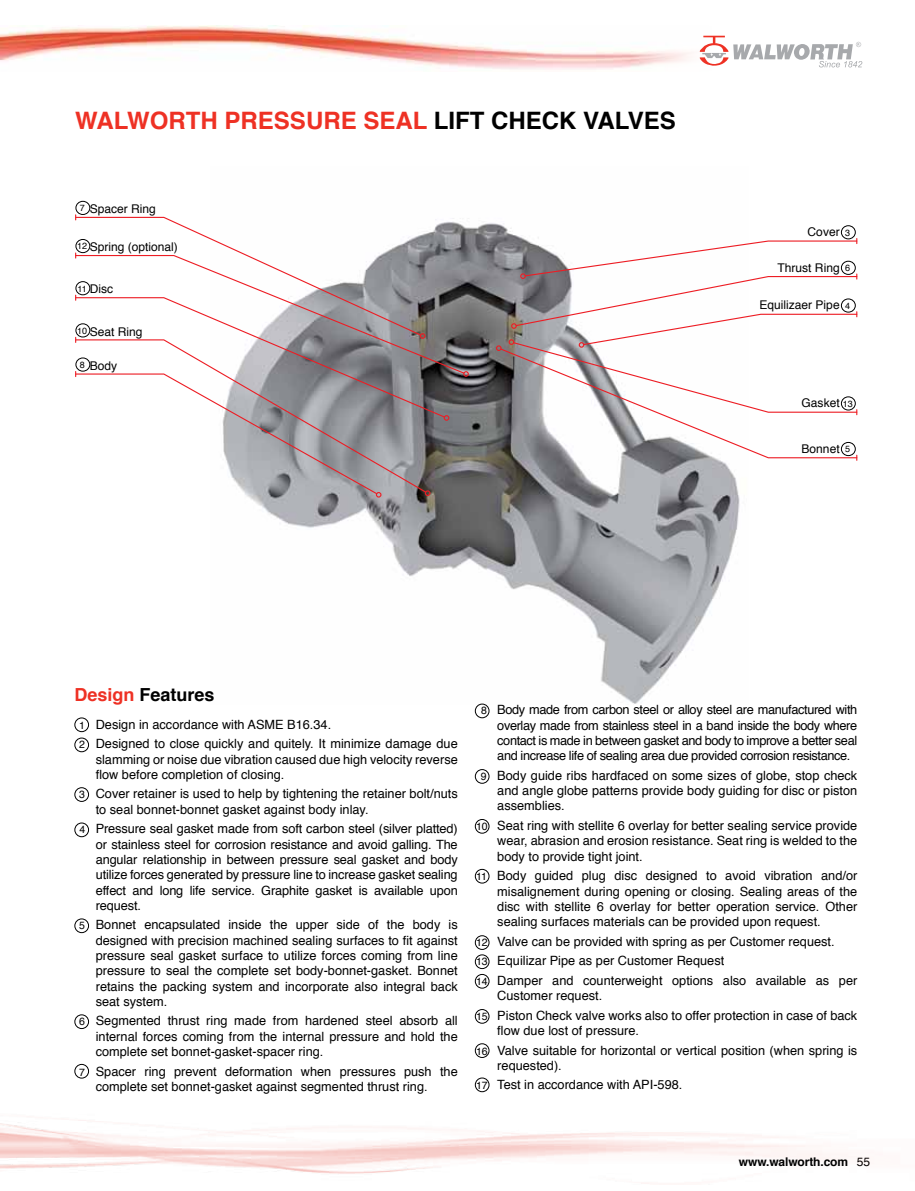
<style>
.page{position:relative;width:915px;height:1191px;background:#fff}
.page>*{position:absolute;margin:0;border:0;box-sizing:border-box;transform-origin:0 0}
.t1{font:700 24px "Helvetica";color:#ee3124}
.t2{font:700 18px "Helvetica";color:#000}
.t3{font:12.75px/15.3px "Helvetica";color:#000}
.t4{font:12px "Helvetica";color:#000}
.t5{font:700 12px "Helvetica";letter-spacing:-.01em;color:#000}
.t6{font:9px "Helvetica";color:#000}
.s1{color:#000}
.s2{color:#ee3124}
.s3{font-size:10.5px}
.s4{font-weight:400}
</style>
<div class="page">
<svg style="left:716px;top:36px;width:146px;height:31px"></svg>
<img style="left:0;top:26px;width:716px;height:44px">
<img style="left:249px;top:218px;width:491px;height:486px">
<svg style="left:496px;top:238px;width:361px;height:222px"></svg>
<svg style="left:443px;top:415px;width:6px;height:6px"></svg>
<svg style="left:381px;top:374px;width:46px;height:119px;background:#8d8a8f"></svg>
<svg style="left:424px;top:490px;width:6px;height:6px"></svg>
<svg style="left:75px;top:374px;width:306px;height:123px"></svg>
<svg style="left:75px;top:254px;width:390px;height:120px"></svg>
<svg style="left:463px;top:371px;width:5px;height:6px"></svg>
<svg style="left:75px;top:215px;width:350px;height:127px"></svg>
<div style="left:840px;top:225px;width:15px;height:14px;border:1px solid #000;border-radius:50%"></div>
<div style="left:840px;top:261px;width:15px;height:14px;border:1px solid #000;border-radius:50%"></div>
<div style="left:840px;top:299px;width:15px;height:13px;border:1px solid #000;border-radius:50%"></div>
<div style="left:840px;top:396px;width:15px;height:14px;border:1px solid #000;border-radius:50%"></div>
<div style="left:840px;top:442px;width:15px;height:14px;border:1px solid #000;border-radius:50%"></div>
<div style="left:76px;top:281px;width:14px;height:14px;border:1px solid #000;border-radius:50%"></div>
<div style="left:76px;top:323px;width:14px;height:14px;border:1px solid #000;border-radius:50%"></div>
<div style="left:76px;top:358px;width:14px;height:13px;border:1px solid #000;border-radius:50%"></div>
<div style="left:76px;top:201px;width:14px;height:14px;border:1px solid #000;border-radius:50%"></div>
<div style="left:76px;top:239px;width:14px;height:14px;border:1px solid #000;border-radius:50%"></div>
<div style="left:74px;top:717px;width:15px;height:15px;border:1px solid #000;border-radius:50%"></div>
<div style="left:74px;top:737px;width:15px;height:15px;border:1px solid #000;border-radius:50%"></div>
<div style="left:74px;top:787px;width:15px;height:14px;border:1px solid #000;border-radius:50%"></div>
<div style="left:74px;top:822px;width:15px;height:15px;border:1px solid #000;border-radius:50%"></div>
<div style="left:74px;top:918px;width:15px;height:15px;border:1px solid #000;border-radius:50%"></div>
<div style="left:74px;top:1014px;width:15px;height:15px;border:1px solid #000;border-radius:50%"></div>
<div style="left:74px;top:1064px;width:15px;height:14px;border:1px solid #000;border-radius:50%"></div>
<div style="left:475px;top:1077px;width:14px;height:15px;border:1px solid #000;border-radius:50%"></div>
<div style="left:475px;top:1043px;width:14px;height:14px;border:1px solid #000;border-radius:50%"></div>
<div style="left:475px;top:1009px;width:14px;height:14px;border:1px solid #000;border-radius:50%"></div>
<div style="left:475px;top:974px;width:14px;height:14px;border:1px solid #000;border-radius:50%"></div>
<div style="left:475px;top:954px;width:14px;height:15px;border:1px solid #000;border-radius:50%"></div>
<div style="left:475px;top:935px;width:14px;height:14px;border:1px solid #000;border-radius:50%"></div>
<div style="left:475px;top:869px;width:14px;height:14px;border:1px solid #000;border-radius:50%"></div>
<div style="left:475px;top:819px;width:14px;height:14px;border:1px solid #000;border-radius:50%"></div>
<div style="left:475px;top:769px;width:14px;height:14px;border:1px solid #000;border-radius:50%"></div>
<div style="left:475px;top:703px;width:14px;height:15px;border:1px solid #000;border-radius:50%"></div>
<h1 class="t1" style="left:75px;top:101px;width:602px">WALWORTH PRESSURE SEAL <span class="s1">LIFT CHECK VALVES</span></h1>
<p class="t4" style="left:90px;top:200px;width:68px">Spacer Ring</p>
<p class="t4" style="left:90px;top:238px;width:90px">Spring (optional)</p>
<p class="t6" style="left:80px;top:201px;width:7px">7</p>
<p class="t6" style="left:77px;top:239px;width:12px">12</p>
<p class="t4" style="left:90px;top:280px;width:25px">Disc</p>
<p class="t4" style="left:90px;top:322px;width:54px">Seat Ring</p>
<p class="t4" style="left:90px;top:356px;width:29px">Body</p>
<p class="t6" style="left:77px;top:281px;width:11px">11</p>
<p class="t6" style="left:77px;top:324px;width:12px">10</p>
<p class="t6" style="left:80px;top:358px;width:7px">8</p>
<p class="t4" style="left:807px;top:223px;width:34px">Cover</p>
<p class="t4" style="left:777px;top:258px;width:64px">Thrust Ring</p>
<p class="t4" style="left:759px;top:296px;width:82px">Equilizaer Pipe</p>
<p class="t6" style="left:844px;top:226px;width:7px">3</p>
<p class="t6" style="left:844px;top:261px;width:7px">6</p>
<p class="t6" style="left:844px;top:299px;width:7px">4</p>
<p class="t4" style="left:801px;top:394px;width:40px">Gasket</p>
<p class="t4" style="left:801px;top:439px;width:40px">Bonnet</p>
<p class="t6" style="left:842px;top:397px;width:12px">13</p>
<p class="t6" style="left:844px;top:442px;width:7px">5</p>
<h2 class="t2" style="left:74px;top:679px;width:142px"><span class="s2">Design</span> Features</h2>
<p class="t3" style="left:79px;top:715px;width:380px;line-height:19.5px"><span class="s3">1</span> Design in accordance with ASME B16.34.<br><span class="s3">2</span> Designed to close quickly and quitely. It minimize damage due</p>
<p class="t3" style="left:96px;top:752px;width:363px">slamming or noise due vibration caused due high velocity reverse flow before completion of closing.</p>
<p class="t3" style="left:96px;top:786px;width:363px;text-indent:-16px"><span class="s3">3</span> Cover retainer is used to help by tightening the retainer bolt/nuts to seal bonnet-bonnet gasket against body inlay.</p>
<p class="t3" style="left:96px;top:821px;width:363px;text-align:justify;text-indent:-16px"><span class="s3">4</span> Pressure seal gasket made from soft carbon steel (silver platted) or stainless steel for corrosion resistance and avoid galling. The angular relationship in between pressure seal gasket and body utilize forces generated by pressure line to increase gasket sealing effect and long life service. Graphite gasket is available upon request.</p>
<p class="t3" style="left:96px;top:917px;width:363px;text-align:justify;text-indent:-16px"><span class="s3">5</span> Bonnet encapsulated inside the upper side of the body is designed with precision machined sealing surfaces to fit against pressure seal gasket surface to utilize forces coming from line pressure to seal the complete set body-bonnet-gasket. Bonnet retains the packing system and incorporate also integral back seat system.</p>
<p class="t3" style="left:96px;top:1013px;width:363px;text-align:justify;text-indent:-16px"><span class="s3">6</span> Segmented thrust ring made from hardened steel absorb all internal forces coming from the internal pressure and hold the complete set bonnet-gasket-spacer ring.</p>
<p class="t3" style="left:96px;top:1064px;width:363px;text-indent:-16px"><span class="s3">7</span> Spacer ring prevent deformation when pressures push the complete set bonnet-gasket against segmented thrust ring.</p>
<p class="t3" style="left:497px;top:702px;width:361px;text-align:justify;text-indent:-16px"><span class="s3">8</span> Body made from carbon steel or alloy steel are manufactured with overlay made from stainless steel in a band inside the body where contact is made in between gasket and body to improve a better seal and increase life of sealing area due provided corrosion resistance.</p>
<p class="t3" style="left:497px;top:768px;width:361px;text-align:justify;text-indent:-16px"><span class="s3">9</span> Body guide ribs hardfaced on some sizes of globe, stop check and angle globe patterns provide body guiding for disc or piston assemblies.</p>
<p class="t3" style="left:497px;top:818px;width:361px;text-align:justify;text-indent:-21px"><span class="s3">10</span> Seat ring with stellite 6 overlay for better sealing service provide wear, abrasion and erosion resistance. Seat ring is welded to the body to provide tight joint.</p>
<p class="t3" style="left:497px;top:868px;width:361px;text-align:justify;text-indent:-21px"><span class="s3">11</span> Body guided plug disc designed to avoid vibration and/or misalignement during opening or closing. Sealing areas of the disc with stellite 6 overlay for better operation service. Other sealing surfaces materials can be provided upon request.</p>
<p class="t3" style="left:476px;top:931px;width:382px;line-height:19.5px"><span class="s3">12</span> Valve can be provided with spring as per Customer request.<br><span class="s3">13</span> Equilizar Pipe as per Customer Request<br><span class="s3">14</span> Damper and counterweight options also available as per</p>
<p class="t3" style="left:476px;top:986px;width:382px;line-height:19.5px;text-indent:21px">Customer request.<br><span class="s3">15</span> Piston Check valve works also to offer protection in case of back</p>
<p class="t3" style="left:476px;top:1021px;width:382px;line-height:19.5px;text-indent:21px">flow due lost of pressure.<br><span class="s3">16</span> Valve suitable for horizontal or vertical position (when spring is</p>
<p class="t3" style="left:476px;top:1056px;width:208px;line-height:19.5px;text-indent:21px">requested).<br><span class="s3">17</span> Test in accordance with API-598.</p>
<p class="t5" style="left:738px;top:1151px;width:132px">www.walworth.com <span class="s4">55</span></p>
</div>
